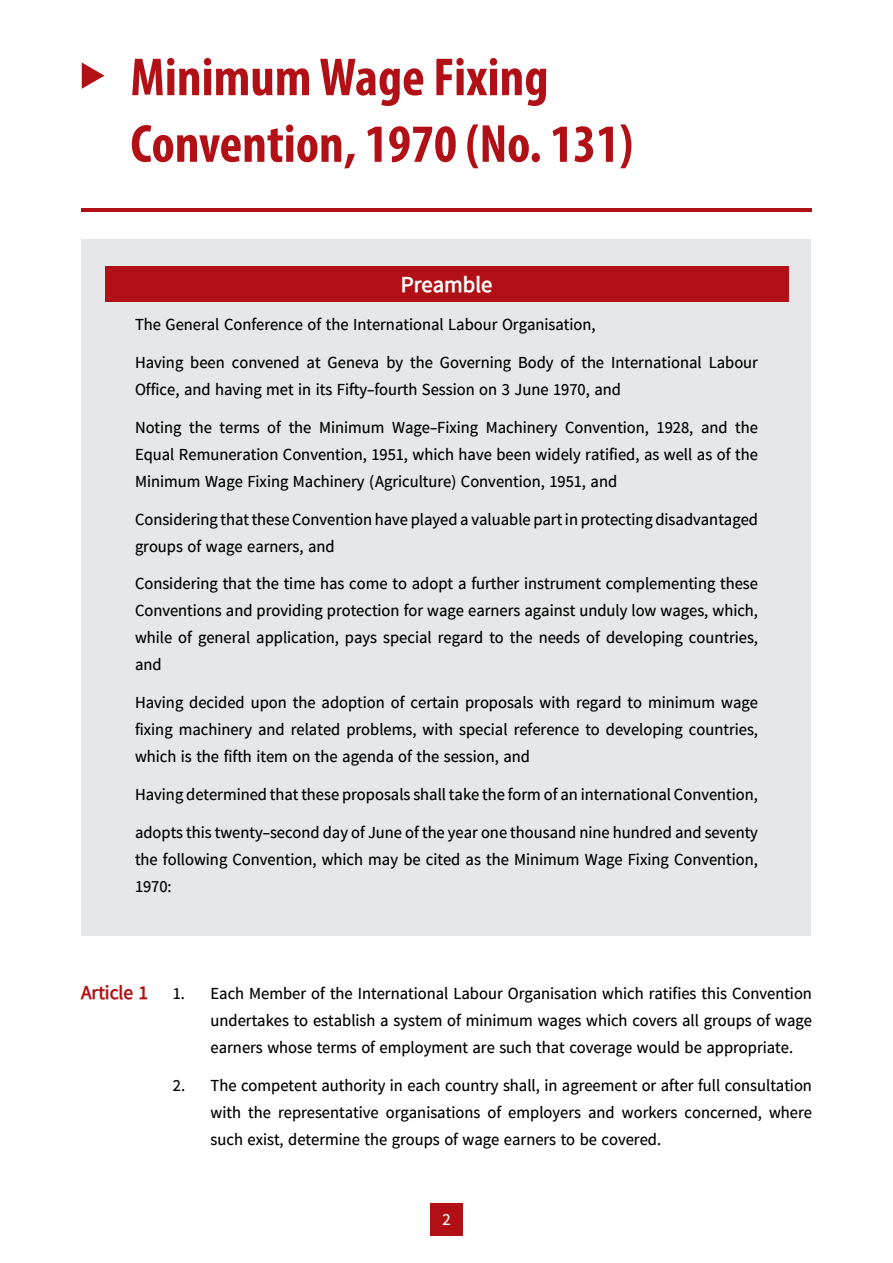
<style>
.page{position:relative;width:893px;height:1263px;background:#fff}
.page>*{position:absolute;margin:0;border:0;box-sizing:border-box;transform-origin:0 0}
.t1{font:700 condensed 54px/66.6px "Myriad Pro";color:#b11116}
.t2{font:700 22.5px "Pyidaungsu";color:#fff}
.t3{font:700 19.5px "Pyidaungsu";color:#b11116}
.t4{font:16.5px/27px "Pyidaungsu";color:#000;text-align:justify}
.t5{font:16.5px "Pyidaungsu";color:#fff}
</style>
<div class="page">
<div style="left:430px;top:1203px;width:33px;height:32px;background:#b11116"></div>
<div style="left:82px;top:239px;width:729px;height:697px;background:#e6e7e8"></div>
<hr style="left:81px;top:209px;width:731px;height:3px;background:#b11116">
<div style="left:105px;top:267px;width:683px;height:35px;background:#b11116"></div>
<svg style="left:81px;top:62px;width:24px;height:27px"></svg>
<h1 class="t1" style="left:130px;top:43px;width:504px">Minimum Wage Fixing<br>Convention, 1970 (No. 131)</h1>
<h2 class="t2" style="left:401px;top:271px;width:93px">Preamble</h2>
<p class="t4" style="left:135px;top:313px;width:462px">The General Conference of the International Labour Organisation,</p>
<p class="t4" style="left:135px;top:350px;width:624px">Having been convened at Geneva by the Governing Body of the International Labour<br>Office, and having met in its Fifty-fourth Session on 3 June 1970, and</p>
<p class="t4" style="left:135px;top:415px;width:624px">Noting the terms of the Minimum Wage-Fixing Machinery Convention, 1928, and the Equal Remuneration Convention, 1951, which have been widely ratified, as well as of the Minimum Wage Fixing Machinery (Agriculture) Convention, 1951, and</p>
<p class="t4" style="left:135px;top:507px;width:624px">Considering that these Convention have played a valuable part in protecting disadvantaged groups of wage earners, and</p>
<p class="t4" style="left:135px;top:572px;width:624px">Considering that the time has come to adopt a further instrument complementing these Conventions and providing protection for wage earners against unduly low wages, which, while of general application, pays special regard to the needs of developing countries, and</p>
<p class="t4" style="left:135px;top:691px;width:624px">Having decided upon the adoption of certain proposals with regard to minimum wage fixing machinery and related problems, with special reference to developing countries, which is the fifth item on the agenda of the session, and</p>
<p class="t4" style="left:135px;top:782px;width:624px">Having determined that these proposals shall take the form of an international Convention,</p>
<p class="t4" style="left:135px;top:820px;width:624px">adopts this twenty-second day of June of the year one thousand nine hundred and seventy the following Convention, which may be cited as the Minimum Wage Fixing Convention, 1970:</p>
<p class="t3" style="left:81px;top:980px;width:69px">Article 1</p>
<p class="t4" style="left:211px;top:982px;width:603px;text-indent:-38px">1. Each Member of the International Labour Organisation which ratifies this Convention undertakes to establish a system of minimum wages which covers all groups of wage earners whose terms of employment are such that coverage would be appropriate.</p>
<p class="t4" style="left:211px;top:1073px;width:603px;text-indent:-38px">2. The competent authority in each country shall, in agreement or after full consultation with the representative organisations of employers and workers concerned, where such exist, determine the groups of wage earners to be covered.</p>
<p class="t5" style="left:442px;top:1209px;width:10px">2</p>
</div>
